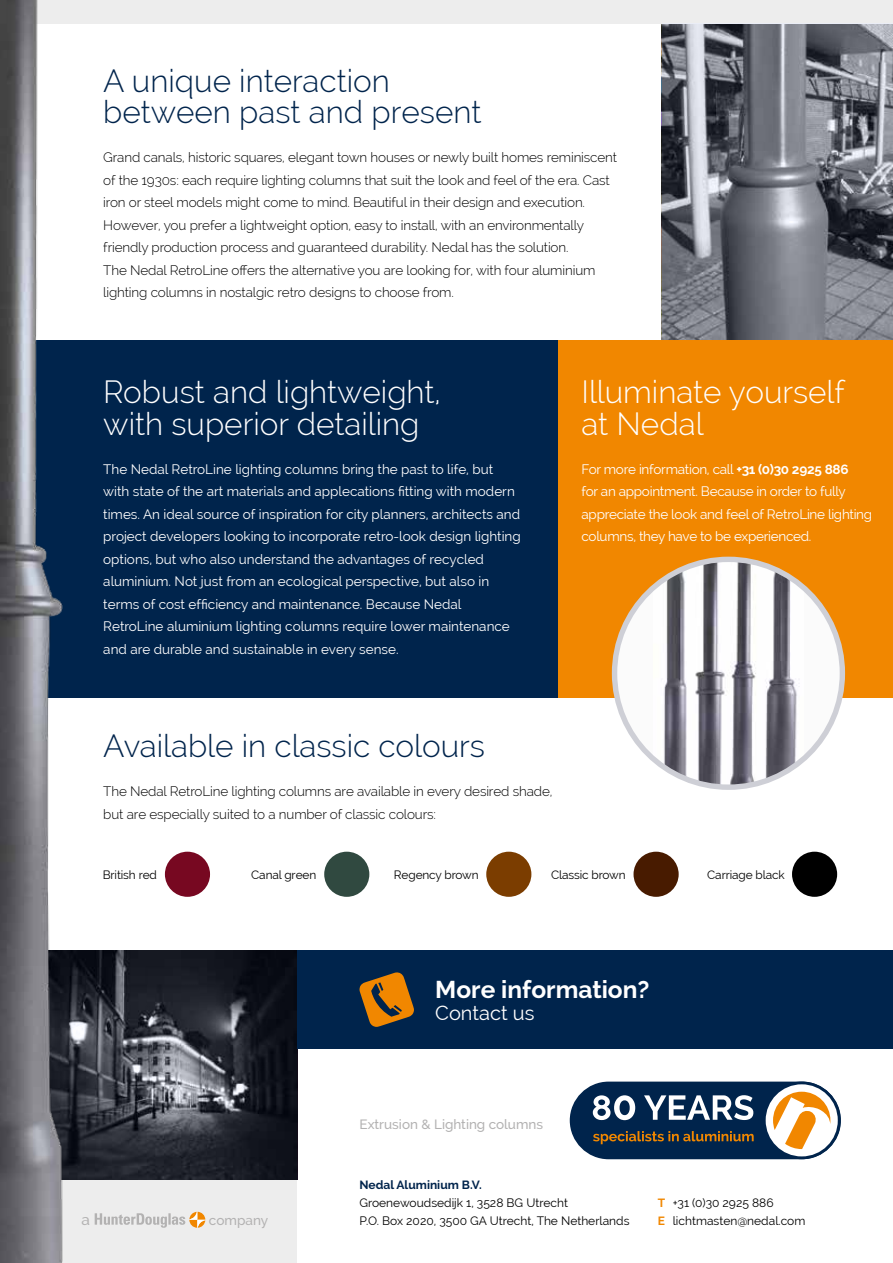
<style>
.page{position:relative;width:893px;height:1263px;background:#fff}
.page>*{position:absolute;margin:0;border:0;box-sizing:border-box;transform-origin:0 0}
.t1{font:300 31.5px/31.5px "Raleway";color:#fff}
.t2{font:300 31.5px/31.5px "Raleway";color:#00244c}
.t3{font:700 24.45px "Raleway";color:#fff}
.t4{font:19.95px "Raleway";color:#fff}
.t5{font:500 15.3px "Raleway";color:#b3b2b2}
.t6{font:500 13.65px "Raleway";color:#b3b2b2}
.t7{font:300 13.5px/22.5px "Raleway";letter-spacing:-.01em;color:#000}
.t8{font:13.5px/22.5px "Raleway";color:#fff}
.t9{font:13.5px/22.5px "Raleway";letter-spacing:-.02em;color:#fff}
.t10{font:500 13.5px "Raleway";color:#b3b2b2}
.t11{font:12px/18px "Raleway";color:#000}
.t12{font:700 12px "Raleway";color:#00244c}
.t13{font:11.85px "Raleway";letter-spacing:-.01em;color:#000}
.s1{font-weight:700}
.s2{font-weight:700;color:#f18700}
</style>
<div class="page">
<div style="left:53px;top:1179px;width:244px;height:84px;background:#ededed"></div>
<svg style="left:70px;top:950px;width:227px;height:229px;background:#30333c"></svg>
<div style="left:297px;top:950px;width:596px;height:99px;background:#00244c"></div>
<div style="left:557px;top:340px;width:336px;height:357px;background:#f18700"></div>
<svg style="left:359px;top:972px;width:55px;height:55px"></svg>
<div style="left:0;top:340px;width:557px;height:357px;background:#00244c"></div>
<div style="left:614px;top:559px;width:228px;height:228px;background:#fbfbfb;border-radius:50%"></div>
<img style="left:653px;top:559px;width:151px;height:228px">
<div style="left:612px;top:557px;width:233px;height:233px;border:5px solid #cecfd6;border-radius:50%"></div>
<div style="left:165px;top:852px;width:45px;height:45px;background:#770821;border-radius:50%"></div>
<div style="left:486px;top:852px;width:45px;height:45px;background:#7b3d00;border-radius:50%"></div>
<div style="left:324px;top:852px;width:45px;height:45px;background:#304940;border-radius:50%"></div>
<div style="left:633px;top:852px;width:46px;height:45px;background:#481b00;border-radius:50%"></div>
<div style="left:792px;top:852px;width:45px;height:45px;background:#000;border-radius:50%"></div>
<svg style="left:95px;top:1212px;width:110px;height:16px"></svg>
<div style="left:0;top:0;width:893px;height:23px;background:#ededed"></div>
<svg style="left:662px;top:23px;width:231px;height:317px;background:#73767f"></svg>
<img style="left:0;top:0;width:70px;height:1263px">
<div style="left:570px;top:1081px;width:271px;height:78px;background:#00244c;border-radius:39px"></div>
<svg style="left:593px;top:1095px;width:42px;height:25px"></svg>
<svg style="left:644px;top:1095px;width:109px;height:25px"></svg>
<svg style="left:593px;top:1131px;width:161px;height:13px"></svg>
<div style="left:766px;top:1084px;width:72px;height:72px;background:#fff;border-radius:50%"></div>
<svg style="left:773px;top:1092px;width:57px;height:57px"></svg>
<h1 class="t2" style="left:103px;top:65px;width:380px">A unique interaction between past and present</h1>
<p class="t7" style="left:103px;top:146px;width:515px">Grand canals, historic squares, elegant town houses or newly built homes reminiscent of the 1930s: each require lighting columns that suit the look and feel of the era. Cast iron or steel models might come to mind. Beautiful in their design and execution.<br>However, you prefer a lightweight option, easy to install, with an environmentally friendly production process and guaranteed durability. Nedal has the solution.<br>The Nedal RetroLine offers the alternative you are looking for, with four aluminium lighting columns in nostalgic retro designs to choose from.</p>
<h1 class="t1" style="left:103px;top:376px;width:339px">Robust and lightweight, with superior detailing</h1>
<p class="t8" style="left:103px;top:458px;width:419px">The Nedal RetroLine lighting columns bring the past to life, but with state of the art materials and applecations fitting with modern times. An ideal source of inspiration for city planners, architects and project developers looking to incorporate retro-look design lighting options, but who also understand the advantages of recycled aluminium. Not just from an ecological perspective, but also in terms of cost efficiency and maintenance. Because Nedal RetroLine aluminium lighting columns require lower maintenance and are durable and sustainable in every sense.</p>
<h1 class="t1" style="left:581px;top:376px;width:265px">Illuminate yourself at Nedal</h1>
<p class="t9" style="left:581px;top:458px;width:292px">For more information, call <span class="s1">+31 (0)30 2925 886<br></span>for an appointment. Because in order to fully appreciate the look and feel of RetroLine lighting columns, they have to be experienced.</p>
<h1 class="t2" style="left:103px;top:730px;width:383px">Available in classic colours</h1>
<p class="t7" style="left:103px;top:780px;width:451px">The Nedal RetroLine lighting columns are available in every desired shade, but are especially suited to a number of classic colours:</p>
<p class="t13" style="left:103px;top:868px;width:56px">British red</p>
<p class="t13" style="left:251px;top:868px;width:67px">Canal green</p>
<p class="t13" style="left:394px;top:868px;width:86px">Regency brown</p>
<p class="t13" style="left:551px;top:868px;width:76px">Classic brown</p>
<p class="t13" style="left:707px;top:868px;width:79px">Carriage black</p>
<h2 class="t3" style="left:435px;top:975px;width:216px">More information?</h2>
<h3 class="t4" style="left:435px;top:1001px;width:101px">Contact us</h3>
<p class="t5" style="left:81px;top:1210px;width:10px">a</p>
<p class="t6" style="left:209px;top:1212px;width:61px">company</p>
<p class="t10" style="left:359px;top:1116px;width:185px">Extrusion &amp; Lighting columns</p>
<p class="t12" style="left:359px;top:1178px;width:124px">Nedal Aluminium B.V.</p>
<p class="t11" style="left:359px;top:1193px;width:272px">Groenewoudsedijk 1, 3528 BG Utrecht<br>P.O. Box 2020, 3500 GA Utrecht, The Netherlands</p>
<p class="t11" style="left:658px;top:1193px;width:149px"><span class="s2">T</span> +31 (0)30 2925 886<br><span class="s2">E</span> lichtmasten@nedal.com</p>
</div>
